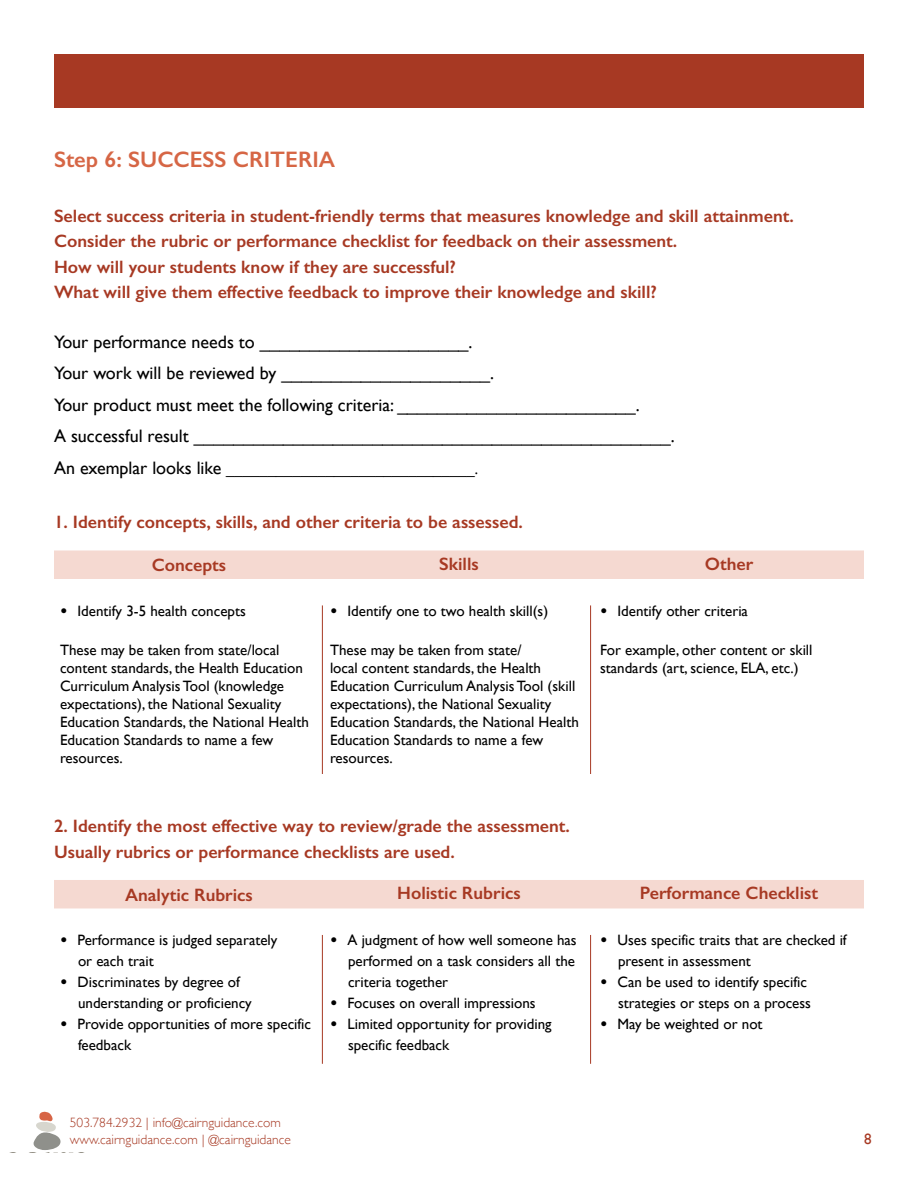
<style>
.page{position:relative;width:918px;height:1188px;background:#fff}
.page>*{position:absolute;margin:0;border:0;box-sizing:border-box;transform-origin:0 0}
.t1{font:600 22.5px "Gill Sans";color:#d66645}
.t2{font:600 18px/25.5px "Gill Sans";color:#a73923}
.t3{font:18px "Gill Sans";color:#000}
.t4{font:15px/18px "Gill Sans";color:#000}
.t5{font:15px "Gill Sans";color:#a73923}
.t6{font:300 13.5px/16.5px "Gill Sans";color:#a73923}
.s1{font-size:18px}
.s2{font-family:"Arial";font-weight:900}
</style>
<div class="page">
<svg style="left:33px;top:1111px;width:28px;height:39px"></svg>
<div style="left:54px;top:54px;width:810px;height:54px;background:#a73923"></div>
<div style="left:54px;top:550px;width:810px;height:29px;background:#f5d9d1"></div>
<div style="left:54px;top:880px;width:810px;height:28px;background:#f5d9d1"></div>
<hr style="left:322px;top:935px;width:1px;height:129px;background:#a73923">
<hr style="left:322px;top:605px;width:1px;height:169px;background:#a73923">
<hr style="left:590px;top:935px;width:1px;height:129px;background:#a73923">
<hr style="left:590px;top:605px;width:1px;height:169px;background:#a73923">
<p class="t1" style="left:54px;top:145px;width:283px">Step 6: SUCCESS CRITERIA</p>
<p class="t2" style="left:54px;top:203px;width:741px">Select success criteria in student-friendly terms that measures knowledge and skill attainment.<br>Consider the rubric or performance checklist for feedback on their assessment.<br>How will your students know if they are successful?<br>What will give them effective feedback to improve their knowledge and skill?</p>
<p class="t3" style="left:54px;top:331px;width:420px">Your performance needs to _____________________.</p>
<p class="t3" style="left:54px;top:363px;width:442px">Your work will be reviewed by _____________________.</p>
<p class="t3" style="left:54px;top:394px;width:587px">Your product must meet the following criteria: ________________________.</p>
<p class="t3" style="left:54px;top:426px;width:622px">A successful result ________________________________________________.</p>
<p class="t4" style="left:54px;top:460px;width:425px"><span class="s1">An exemplar looks like</span> ______________________________.</p>
<p class="t2" style="left:54px;top:509px;width:470px">1. Identify concepts, skills, and other criteria to be assessed.</p>
<p class="t2" style="left:152px;top:552px;width:76px">Concepts</p>
<p class="t2" style="left:439px;top:551px;width:41px">Skills</p>
<p class="t2" style="left:705px;top:551px;width:50px">Other</p>
<p class="t4" style="left:60px;top:602px;width:187px"><span class="s2">•</span> Identify 3-5 health concepts</p>
<p class="t4" style="left:60px;top:641px;width:250px">These may be taken from state/local content standards, the Health Education Curriculum Analysis Tool (knowledge expectations), the National Sexuality Education Standards, the National Health Education Standards to name a few resources.</p>
<p class="t4" style="left:330px;top:602px;width:220px"><span class="s2">•</span> Identify one to two health skill(s)</p>
<p class="t4" style="left:330px;top:641px;width:250px">These may be taken from state/<br>local content standards, the Health Education Curriculum Analysis Tool (skill expectations), the National Sexuality Education Standards, the National Health Education Standards to name a few resources.</p>
<p class="t4" style="left:600px;top:602px;width:150px"><span class="s2">•</span> Identify other criteria</p>
<p class="t4" style="left:600px;top:641px;width:214px">For example, other content or skill standards (art, science, ELA, etc.)</p>
<p class="t2" style="left:54px;top:813px;width:518px">2. Identify the most effective way to review/grade the assessment.<br>Usually rubrics or performance checklists are used.</p>
<p class="t2" style="left:125px;top:882px;width:129px">Analytic Rubrics</p>
<p class="t2" style="left:397px;top:880px;width:125px">Holistic Rubrics</p>
<p class="t2" style="left:640px;top:880px;width:180px">Performance Checklist</p>
<p class="t4" style="left:60px;top:931px;width:219px"><span class="s2">•</span> Performance is judged separately</p>
<p class="t4" style="left:78px;top:952px;width:77px">or each trait</p>
<p class="t4" style="left:60px;top:973px;width:182px"><span class="s2">•</span> Discriminates by degree of</p>
<p class="t4" style="left:78px;top:994px;width:175px">understanding or proficiency</p>
<p class="t4" style="left:60px;top:1015px;width:253px"><span class="s2">•</span> Provide opportunities of more specific</p>
<p class="t4" style="left:78px;top:1036px;width:55px">feedback</p>
<p class="t4" style="left:330px;top:931px;width:248px"><span class="s2">•</span> A judgment of how well someone has</p>
<p class="t4" style="left:348px;top:952px;width:229px">performed on a task considers all the</p>
<p class="t4" style="left:348px;top:973px;width:102px">criteria together</p>
<p class="t4" style="left:330px;top:994px;width:207px"><span class="s2">•</span> Focuses on overall impressions</p>
<p class="t4" style="left:330px;top:1015px;width:223px"><span class="s2">•</span> Limited opportunity for providing</p>
<p class="t4" style="left:348px;top:1036px;width:103px">specific feedback</p>
<p class="t4" style="left:600px;top:931px;width:248px"><span class="s2">•</span> Uses specific traits that are checked if</p>
<p class="t4" style="left:618px;top:952px;width:134px">present in assessment</p>
<p class="t4" style="left:600px;top:973px;width:209px"><span class="s2">•</span> Can be used to identify specific</p>
<p class="t4" style="left:618px;top:994px;width:195px">strategies or steps on a process</p>
<p class="t4" style="left:600px;top:1015px;width:164px"><span class="s2">•</span> May be weighted or not</p>
<p class="t6" style="left:70px;top:1114px;width:223px">503.784.2932 | info@cairnguidance.com www.cairnguidance.com | @cairnguidance</p>
<p class="t5" style="left:864px;top:1130px;width:9px">8</p>
</div>
